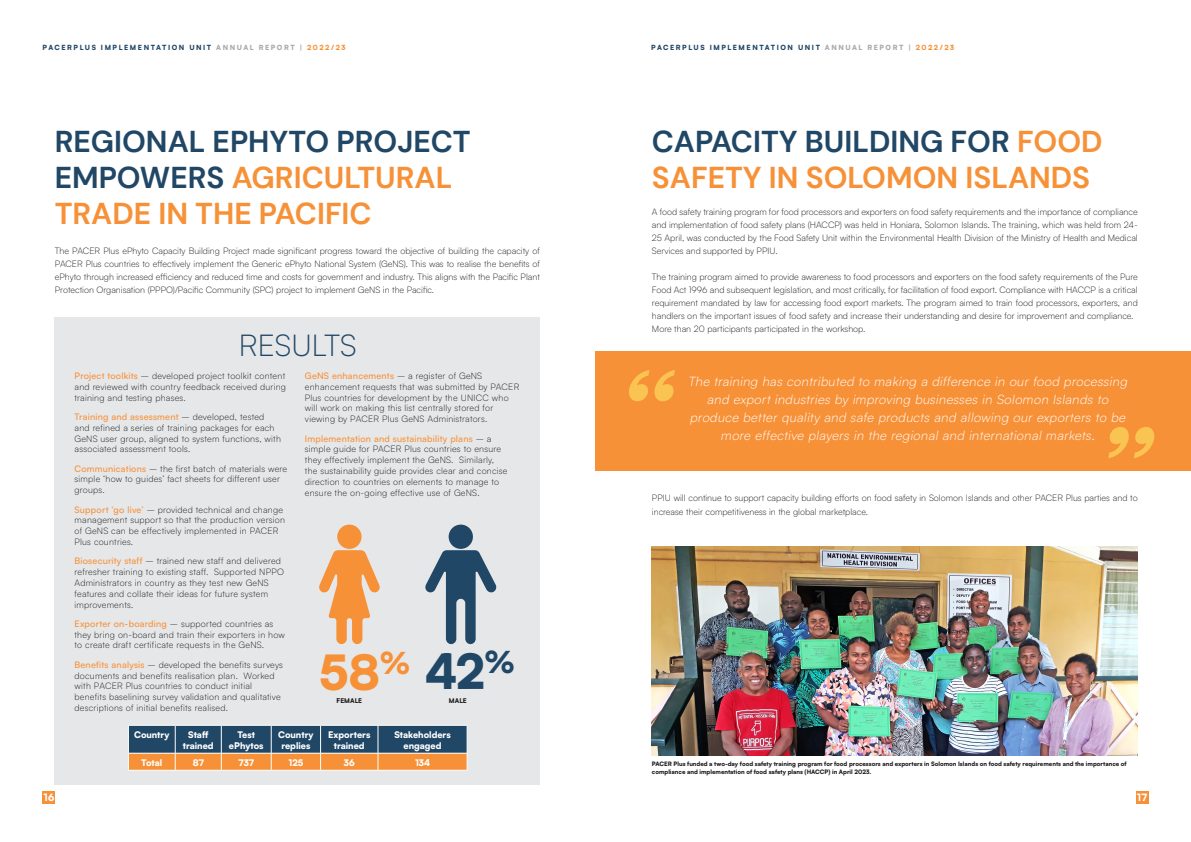
<style>
.page{position:relative;width:1191px;height:842px;background:#fff}
.page>*{position:absolute;margin:0;border:0;box-sizing:border-box;transform-origin:0 0}
.t1{font:700 48px "Satoshi Variable";color:#f79138}
.t2{font:700 30.1px/36.1px "DM Sans";color:#214766}
.t3{font:700 30.1px/36.1px "DM Sans";color:#f79138}
.t4{font:300 30.1px "Satoshi";color:#214766}
.t5{font:italic 300 13px/18px "Satoshi";color:#fff;text-align:center}
.t6{font:700 10px "Satoshi Variable";color:#fff}
.t7{font:300 9px/10.8px "Satoshi";letter-spacing:.025em;color:#191f1f}
.t8{font:300 9px/13px "Satoshi";color:#231f20;text-align:justify}
.t9{font:700 9px/10.8px "Satoshi Variable";color:#fff;text-align:center}
.t10{font:700 7px "Satoshi Variable";letter-spacing:.22em;color:#214766}
.t11{font:700 6.4px "Satoshi Variable";color:#231f20}
.t12{font:700 6px/8px "Satoshi Variable";color:#231f20}
.s1{color:#a8a9ad}
.s2{color:#f79138}
.s3{font-weight:500;color:#f79138}
.s4{color:#214766}
</style>
<div class="page">
<img style="left:651px;top:547px;width:486px;height:208px">
<div style="left:55px;top:317px;width:485px;height:468px;background:#e6e7e9"></div>
<svg style="left:128px;top:725px;width:340px;height:45px;background:#7a6d60"></svg>
<hr style="left:128px;top:770px;width:47px;height:1px;background:#fff">
<hr style="left:175px;top:770px;width:46px;height:1px;background:#fff">
<hr style="left:221px;top:770px;width:50px;height:1px;background:#fff">
<hr style="left:271px;top:770px;width:49px;height:1px;background:#fff">
<hr style="left:320px;top:770px;width:58px;height:1px;background:#fff">
<hr style="left:378px;top:770px;width:89px;height:1px;background:#fff">
<svg style="left:425px;top:525px;width:72px;height:119px"></svg>
<svg style="left:319px;top:525px;width:61px;height:119px"></svg>
<div style="left:595px;top:351px;width:596px;height:120px;background:#f79138"></div>
<svg style="left:629px;top:370px;width:46px;height:31px"></svg>
<svg style="left:1108px;top:427px;width:47px;height:31px"></svg>
<div style="left:43px;top:791px;width:12px;height:12px;background:#f79138"></div>
<div style="left:1135px;top:791px;width:13px;height:12px;background:#f79138"></div>
<p class="t10" style="left:43px;top:42px;width:304px">PACERPLUS IMPLEMENTATION UNIT <span class="s1">ANNUAL REPORT |</span> <span class="s2">2022/23</span></p>
<p class="t10" style="left:651px;top:42px;width:304px">PACERPLUS IMPLEMENTATION UNIT <span class="s1">ANNUAL REPORT |</span> <span class="s2">2022/23</span></p>
<p class="t2" style="left:55px;top:123px;width:417px">REGIONAL EPHYTO PROJECT<br>EMPOWERS <span class="s2">AGRICULTURAL<br>TRADE IN THE PACIFIC</span></p>
<p class="t8" style="left:55px;top:244px;width:486px">The PACER Plus ePhyto Capacity Building Project made significant progress toward the objective of building the capacity of PACER Plus countries to effectively implement the Generic ePhyto National System (GeNS). This was to realise the benefits of ePhyto through increased efficiency and reduced time and costs for government and industry. This aligns with the Pacific Plant Protection Organisation (PPPO)/Pacific Community (SPC) project to implement GeNS in the Pacific.</p>
<p class="t4" style="left:239px;top:326px;width:119px">RESULTS</p>
<p class="t7" style="left:75px;top:370px;width:213px;text-align:justify"><span class="s3">Project toolkits</span> – developed project toolkit content and reviewed with country feedback received during training and testing phases.</p>
<p class="t7" style="left:75px;top:411px;width:208px"><span class="s3">Training and assessment</span> – developed, tested and refined a series of training packages for each GeNS user group, aligned to system functions, with associated assessment tools.</p>
<p class="t7" style="left:75px;top:463px;width:214px"><span class="s3">Communications</span> – the first batch of materials were simple ‘how to guides’ fact sheets for different user groups.</p>
<p class="t7" style="left:75px;top:504px;width:212px"><span class="s3">Support ‘go live’</span> – provided technical and change management support so that the production version of GeNS can be effectively implemented in PACER Plus countries.</p>
<p class="t7" style="left:75px;top:555px;width:211px"><span class="s3">Biosecurity staff</span> – trained new staff and delivered refresher training to existing staff. Supported NPPO Administrators in country as they test new GeNS features and collate their ideas for future system improvements.</p>
<p class="t7" style="left:75px;top:618px;width:212px"><span class="s3">Exporter on-boarding</span> – supported countries as they bring on-board and train their exporters in how to create draft certificate requests in the GeNS.</p>
<p class="t7" style="left:75px;top:659px;width:210px"><span class="s3">Benefits analysis</span> – developed the benefits surveys documents and benefits realisation plan. Worked with PACER Plus countries to conduct initial benefits baselining survey validation and qualitative descriptions of initial benefits realised.</p>
<p class="t7" style="left:305px;top:370px;width:216px"><span class="s3">GeNS enhancements</span> – a register of GeNS enhancement requests that was submitted by PACER Plus countries for development by the UNICC who will work on making this list centrally stored for viewing by PACER Plus GeNS Administrators.</p>
<p class="t7" style="left:305px;top:433px;width:204px"><span class="s3">Implementation and sustainability plans</span> – a simple guide for PACER Plus countries to ensure they effectively implement the GeNS. Similarly, the sustainability guide provides clear and concise direction to countries on elements to manage to ensure the on-going effective use of GeNS.</p>
<p class="t1" style="left:319px;top:636px;width:197px">58<sup>%</sup> <span class="s4">42</span><sup>%</sup></p>
<p class="t11" style="left:337px;top:696px;width:27px">FEMALE</p>
<p class="t11" style="left:449px;top:696px;width:19px">MALE</p>
<p class="t9" style="left:134px;top:729px;width:37px">Country</p>
<p class="t9" style="left:183px;top:729px;width:32px">Staff trained</p>
<p class="t9" style="left:229px;top:729px;width:36px">Test ePhytos</p>
<p class="t9" style="left:278px;top:729px;width:37px">Country replies</p>
<p class="t9" style="left:328px;top:729px;width:44px">Exporters trained</p>
<p class="t9" style="left:394px;top:729px;width:58px">Stakeholders engaged</p>
<p class="t9" style="left:141px;top:757px;width:23px">Total</p>
<p class="t9" style="left:193px;top:757px;width:12px">87</p>
<p class="t9" style="left:239px;top:757px;width:17px">737</p>
<p class="t9" style="left:288px;top:757px;width:16px">125</p>
<p class="t9" style="left:344px;top:757px;width:12px">36</p>
<p class="t9" style="left:415px;top:757px;width:17px">134</p>
<p class="t3" style="left:652px;top:123px;width:452px"><span class="s4">CAPACITY BUILDING FOR</span> FOOD<br>SAFETY IN SOLOMON ISLANDS</p>
<p class="t8" style="left:652px;top:205px;width:487px">A food safety training program for food processors and exporters on food safety requirements and the importance of compliance and implementation of food safety plans (HACCP) was held in Honiara, Solomon Islands. The training, which was held from 24- 25 April, was conducted by the Food Safety Unit within the Environmental Health Division of the Ministry of Health and Medical Services and supported by PPIU.</p>
<p class="t8" style="left:652px;top:270px;width:487px">The training program aimed to provide awareness to food processors and exporters on the food safety requirements of the Pure Food Act 1996 and subsequent legislation, and most critically, for facilitation of food export. Compliance with HACCP is a critical requirement mandated by law for accessing food export markets. The program aimed to train food processors, exporters, and handlers on the important issues of food safety and increase their understanding and desire for improvement and compliance.</p>
<p class="t8" style="left:652px;top:322px;width:215px">More than 20 participants participated in the workshop.</p>
<p class="t5" style="left:688px;top:372px;width:443px">The training has contributed to making a difference in our food processing and export industries by improving businesses in Solomon Islands to produce better quality and safe products and allowing our exporters to be more effective players in the regional and international markets.</p>
<p class="t8" style="left:652px;top:490px;width:487px;line-height:14px">PPIU will continue to support capacity building efforts on food safety in Solomon Islands and other PACER Plus parties and to increase their competitiveness in the global marketplace.</p>
<p class="t12" style="left:652px;top:760px;width:476px">PACER Plus funded a two-day food safety training program for food processors and exporters in Solomon Islands on food safety requirements and the importance of compliance and implementation of food safety plans (HACCP) in April 2023.</p>
<p class="t6" style="left:44px;top:789px;width:12px">16</p>
<p class="t6" style="left:1137px;top:789px;width:11px">17</p>
</div>
